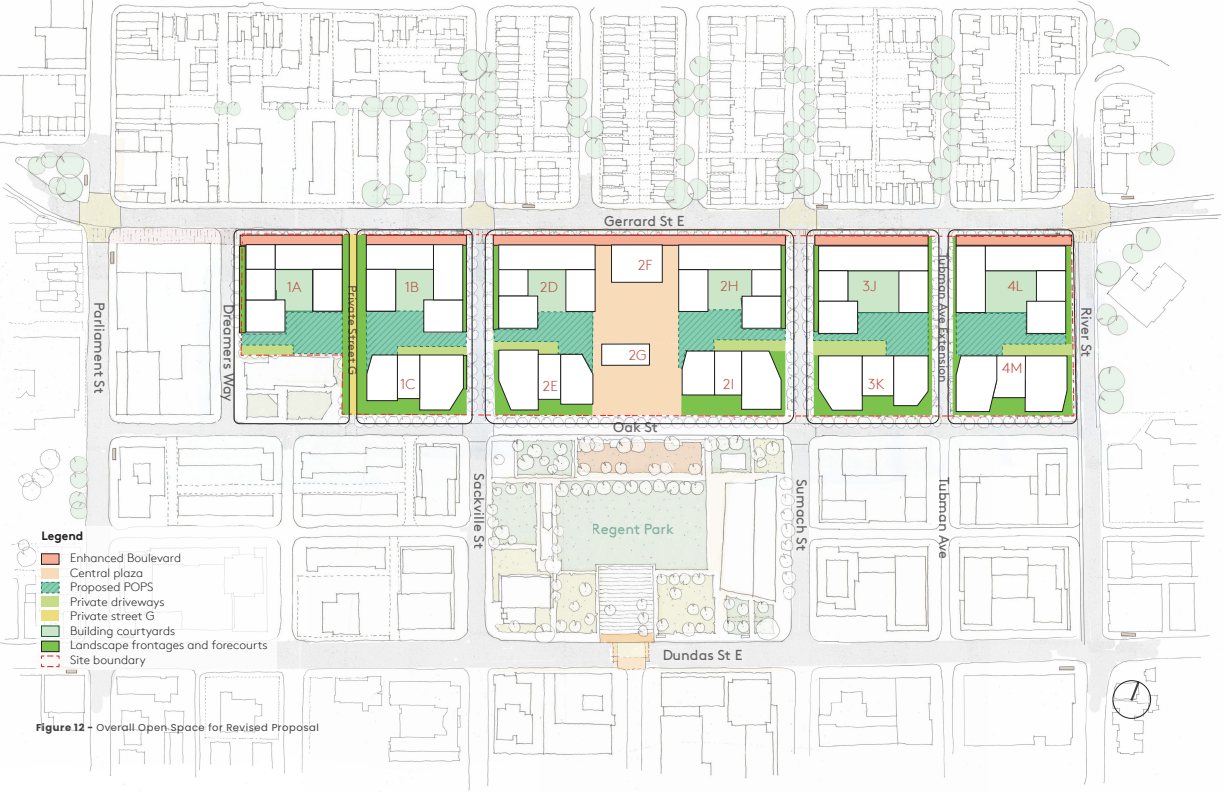
<style>
.page{position:relative;width:1224px;height:792px;background:#fff}
.page>*{position:absolute;margin:0;border:0;box-sizing:border-box;transform-origin:0 0}
.t1{font:14.4px "Brown TT";color:#231f20}
.t2{font:300 14.4px "Brown TT";color:#bd4f45}
.t3{font:14.4px "Brown TT";color:#549581}
.t4{font:12.3px "Brown TT";color:#231f20}
.t5{font:300 12.1px/14.5px "Brown TT";color:#231f20}
.t6{font:700 12.1px "Brown TT";color:#231f20}
._3_Figure_Caption__i{font:10px "Poppins";letter-spacing:.055em;color:#414042}
.s1{font-weight:700}
</style>
<div class="page">
<img style="left:0;top:0;width:1222px;height:792px">
<div style="left:87px;top:201px;width:26px;height:26px;background:#efedd6"></div>
<svg style="left:467px;top:201px;width:25px;height:28px"></svg>
<svg style="left:788px;top:203px;width:26px;height:26px"></svg>
<svg style="left:1063px;top:203px;width:42px;height:29px"></svg>
<svg style="left:239px;top:229px;width:838px;height:195px"></svg>
<div style="left:485px;top:230px;width:309px;height:194px;border:1px solid #231f20;border-radius:10px"></div>
<div style="left:234px;top:230px;width:116px;height:194px;border:1px solid #231f20;border-radius:5px"></div>
<div style="left:807px;top:230px;width:132px;height:194px;border:1px solid #231f20;border-radius:7px"></div>
<div style="left:357px;top:230px;width:115px;height:194px;border:1px solid #231f20;border-radius:6px"></div>
<div style="left:1113px;top:680px;width:38px;height:39px;border:1px solid #231f20;border-radius:50%"></div>
<svg style="left:1130px;top:681px;width:10px;height:20px"></svg>
<div style="left:36px;top:526px;width:240px;height:144px;background:#fff"></div>
<div style="left:42px;top:554px;width:17px;height:10px;background:#f6ae96"></div>
<div style="left:42px;top:568px;width:17px;height:11px;background:#f8dcba"></div>
<div style="left:42px;top:597px;width:17px;height:10px;background:#c7dc86"></div>
<div style="left:42px;top:626px;width:17px;height:10px;background:#cbe6c9"></div>
<div style="left:41px;top:626px;width:18px;height:11px;border:1px solid #195e30"></div>
<div style="left:42px;top:641px;width:17px;height:11px;background:#7cc24d"></div>
<div style="left:41px;top:641px;width:18px;height:11px;border:1px solid #231f20"></div>
<svg style="left:40px;top:581px;width:20px;height:13px"></svg>
<svg style="left:41px;top:655px;width:19px;height:13px"></svg>
<div style="left:42px;top:611px;width:17px;height:10px;background:#eedd7e"></div>
<p class="t1" style="left:108px;top:302px;width:93px;rotate:90deg">Parliament St</p>
<p class="t1" style="left:237px;top:304px;width:100px;rotate:90deg">Dreamers Way</p>
<p class="t6" style="left:42px;top:528px;width:43px">Legend</p>
<p class="t5" style="left:70px;top:551px;width:199px">Enhanced Boulevard<br>Central plaza<br>Proposed POPS<br>Private driveways<br>Private street G<br>Building courtyards<br>Landscape frontages and forecourts<br>Site boundary</p>
<p class="t1" style="left:604px;top:213px;width:82px">Gerrard St E</p>
<p class="t4" style="left:951px;top:253px;width:132px;rotate:90deg">Tubman Ave Extension</p>
<p class="t2" style="left:638px;top:257px;width:16px">2F</p>
<p class="t2" style="left:287px;top:279px;width:16px">1A</p>
<p class="t2" style="left:405px;top:279px;width:16px">1B</p>
<p class="t2" style="left:540px;top:279px;width:19px">2D</p>
<p class="t2" style="left:720px;top:278px;width:20px">2H</p>
<p class="t2" style="left:862px;top:278px;width:16px">3J</p>
<p class="t2" style="left:1008px;top:278px;width:17px">4L</p>
<p class="t4" style="left:360px;top:285px;width:92px;rotate:90deg">Private Street G</p>
<p class="t2" style="left:629px;top:347px;width:19px">2G</p>
<p class="t2" style="left:1002px;top:360px;width:22px">4M</p>
<p class="t2" style="left:400px;top:376px;width:17px">1C</p>
<p class="t2" style="left:543px;top:377px;width:16px">2E</p>
<p class="t2" style="left:723px;top:376px;width:12px">2I</p>
<p class="t2" style="left:868px;top:376px;width:18px">3K</p>
<p class="t1" style="left:488px;top:473px;width:77px;rotate:90deg">Sackville St</p>
<p class="t1" style="left:613px;top:419px;width:46px">Oak St</p>
<p class="t3" style="left:592px;top:520px;width:84px">Regent Park</p>
<p class="t1" style="left:662px;top:646px;width:82px">Dundas St E</p>
<p class="t1" style="left:810px;top:479px;width:74px;rotate:90deg">Sumach St</p>
<p class="t1" style="left:953px;top:477px;width:84px;rotate:90deg">Tubman Ave</p>
<p class="_3_Figure_Caption__i" style="left:36px;top:722px;width:284px"><span class="s1">Figure 12 -</span> Overall Open Space for Revised Proposal</p>
<p class="t1" style="left:1095px;top:307px;width:52px;rotate:90deg">River St</p>
</div>
